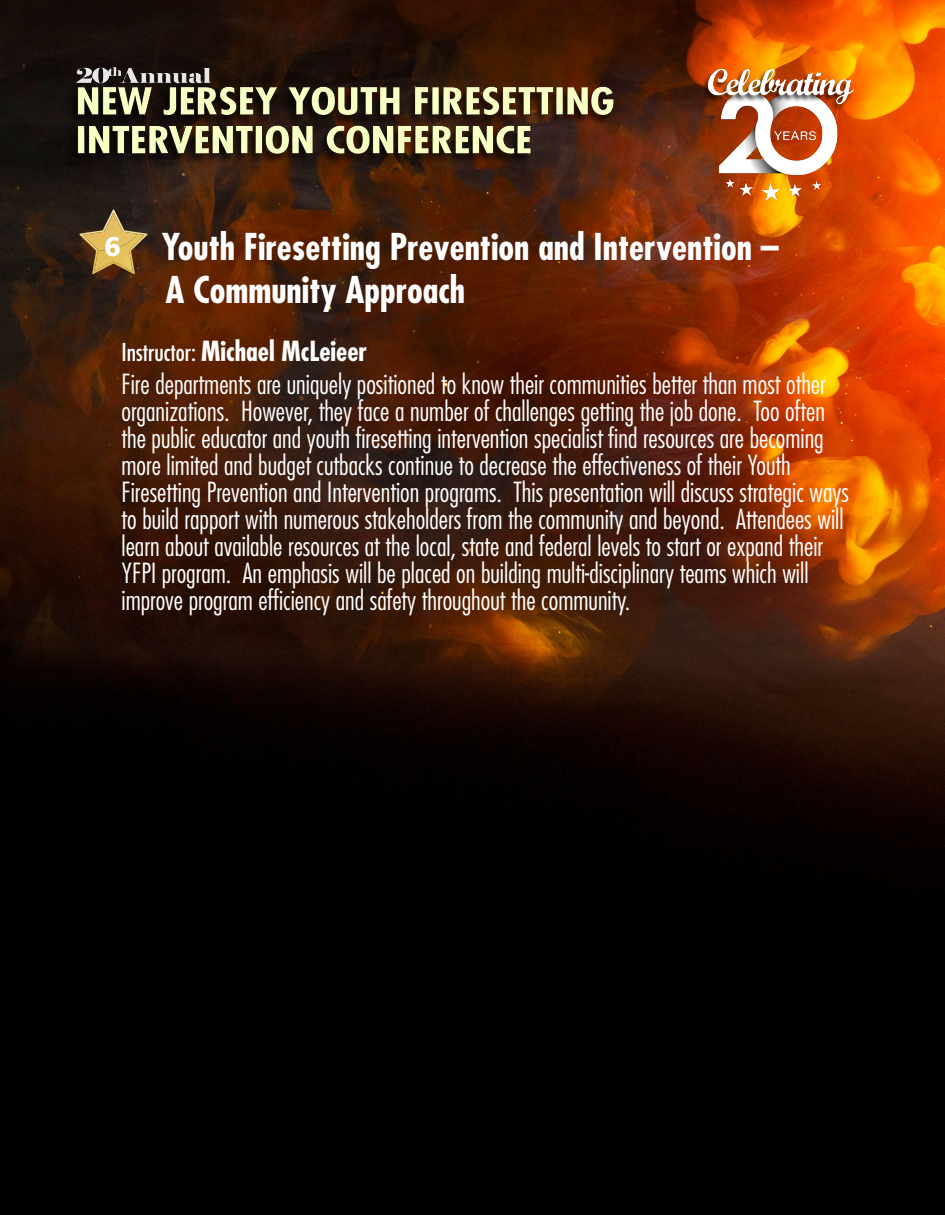
<style>
.page{position:relative;width:945px;height:1215px;background:#fff}
.page>*{position:absolute;margin:0;border:0;box-sizing:border-box;transform-origin:0 0}
.CourseHeader{font:700 condensed 36px/43.2px "Futura Std";color:#fff}
.Course_Desc{font:300 condensed 27px/27px "Futura Std";color:#fff}
.Instructor{font:700 condensed 27px "Futura Std";color:#fff}
.t1{font:800 27px "Articulate";color:#fff}
.s1{font-weight:400;font-size:24px}
</style>
<div class="page">
<img style="left:0;top:0;width:945px;height:1215px">
<img style="left:701px;top:68px;width:154px;height:133px">
<img style="left:68px;top:68px;width:547px;height:97px">
<svg style="left:79px;top:209px;width:69px;height:65px;background:#71552a"></svg>
<img style="left:83px;top:212px;width:55px;height:38px">
<p class="t1" style="left:105px;top:230px;width:18px">6</p>
<p class="CourseHeader" style="left:162px;top:225px;width:618px">Youth Firesetting Prevention and Intervention –<br>A Community Approach</p>
<p class="Instructor" style="left:122px;top:334px;width:247px"><span class="s1">Instructor:</span> Michael McLeieer</p>
<p class="Course_Desc" style="left:122px;top:371px;width:729px">Fire departments are uniquely positioned to know their communities better than most other organizations. However, they face a number of challenges getting the job done. Too often the public educator and youth firesetting intervention specialist find resources are becoming more limited and budget cutbacks continue to decrease the effectiveness of their Youth Firesetting Prevention and Intervention programs. This presentation will discuss strategic ways to build rapport with numerous stakeholders from the community and beyond. Attendees will learn about available resources at the local, state and federal levels to start or expand their YFPI program. An emphasis will be placed on building multi-disciplinary teams which will improve program efficiency and safety throughout the community.</p>
</div>
